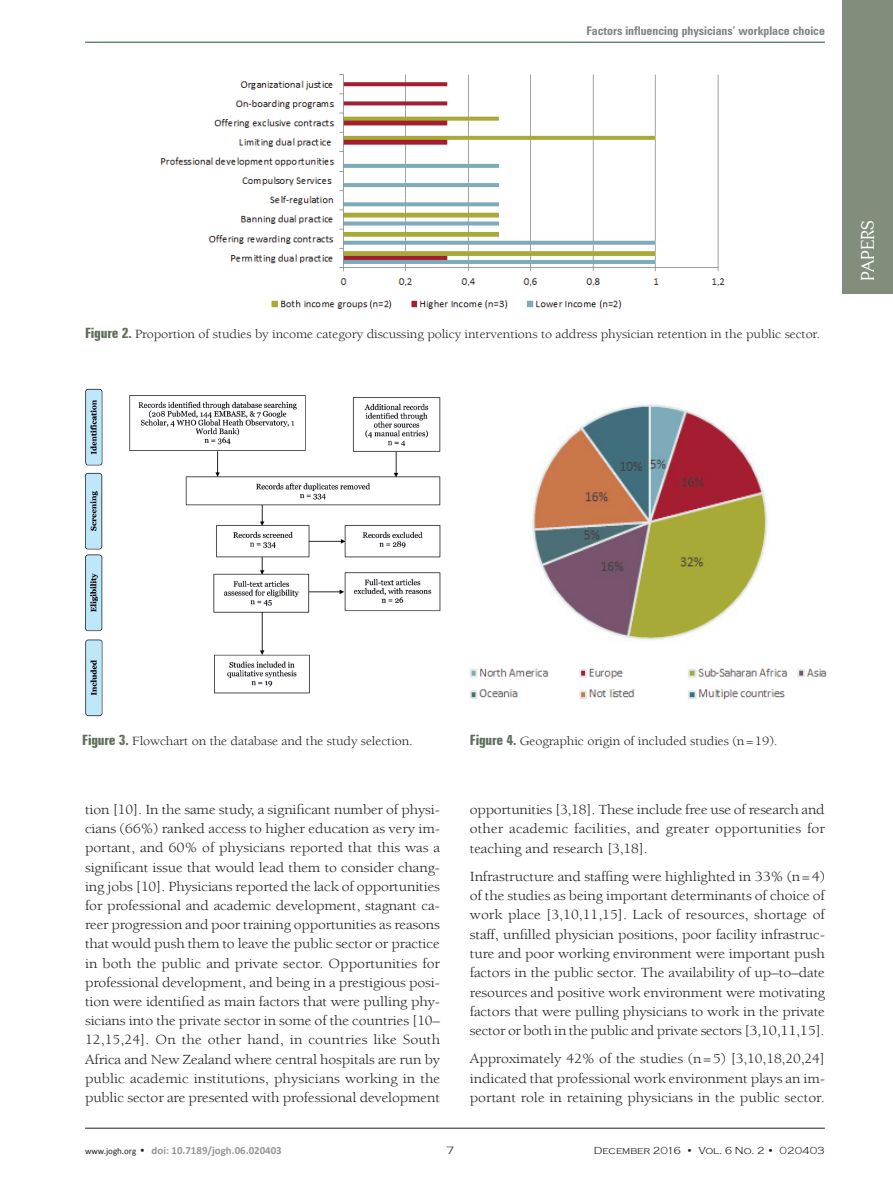
<style>
.page{position:relative;width:893px;height:1191px;background:#fff}
.page>*{position:absolute;margin:0;border:0;box-sizing:border-box;transform-origin:0 0}
.t1{font:18px "Centabel";color:#fff}
.t2{font:14.25px/19.2px "Berkeley Std";letter-spacing:-.01em;color:#231f20;text-align:justify;scale:1.11 1}
.t3{font:12.9px "Berkeley Std";letter-spacing:-.01em;color:#231f20;scale:1.11 1}
.t4{font:700 condensed 12px "Zurich BT";color:#808285}
.t5{font:700 10.95px "Calibri";color:#939598}
.t6{font:300 10.95px "Copperplate Gothic";color:#231f20}
.t7{font:300 10.5px "Copperplate Gothic";color:#231f20}
.s1{font-family:"Zurich BT";font-weight:700;font-stretch:extra-condensed;font-size:14.25px;color:#5f6f5b}
.s2{font-weight:400;font-size:9px;color:#231f20}
.s3{font-family:"Copperplate Gothic";font-weight:300;color:#231f20}
</style>
<div class="page">
<hr style="left:85px;top:1128px;width:740px;height:1px;background:#231f20">
<div style="left:842px;top:0;width:51px;height:293px;background:#838d7c"></div>
<hr style="left:85px;top:42px;width:740px;height:1px;background:#244d32">
<img style="left:160px;top:74px;width:565px;height:235px">
<img style="left:85px;top:388px;width:355px;height:328px">
<img style="left:532px;top:404px;width:236px;height:236px">
<img style="left:470px;top:668px;width:357px;height:32px">
<p class="t4" style="left:587px;top:23px;width:240px">Factors influencing physicians’ workplace choice</p>
<p class="t3" style="left:85px;top:326px;width:664px"><span class="s1">Figure 2.</span> Proportion of studies by income category discussing policy interventions to address physician retention in the public sector.</p>
<p class="t1" style="left:860px;top:281px;width:103px;rotate:-90deg">VIEWPOINTS</p>
<p class="t1" style="left:857px;top:281px;width:63px;rotate:-90deg">PAPERS</p>
<p class="t3" style="left:82px;top:733px;width:299px"><span class="s1">Figure 3.</span> Flowchart on the database and the study selection.</p>
<p class="t2" style="left:85px;top:800px;width:321px">tion [10]. In the same study, a significant number of physi&shy;cians (66%) ranked access to higher education as very im&shy;portant, and 60% of physicians reported that this was a significant issue that would lead them to consider chang&shy;ing jobs [10]. Physicians reported the lack of opportunities for professional and academic development, stagnant ca&shy;reer progression and poor training opportunities as reasons that would push them to leave the public sector or practice in both the public and private sector. Opportunities for professional development, and being in a prestigious posi&shy;tion were identified as main factors that were pulling phy&shy;sicians into the private sector in some of the countries [10– 12,15,24]. On the other hand, in countries like South Africa and New Zealand where central hospitals are run by public academic institutions, physicians working in the public sector are presented with professional development</p>
<p class="t3" style="left:470px;top:733px;width:279px"><span class="s1">Figure 4.</span> Geographic origin of included studies (n=19).</p>
<p class="t2" style="left:470px;top:800px;width:321px">opportunities [3,18]. These include free use of research and other academic facilities, and greater opportunities for teaching and research [3,18].</p>
<p class="t2" style="left:470px;top:866px;width:321px">Infrastructure and staffing were highlighted in 33% (n=4) of the studies as being important determinants of choice of work place [3,10,11,15]. Lack of resources, shortage of staff, unfilled physician positions, poor facility infrastruc&shy;ture and poor working environment were important push factors in the public sector. The availability of up–to–date resources and positive work environment were motivating factors that were pulling physicians to work in the private sector or both in the public and private sectors [3,10,11,15].</p>
<p class="t2" style="left:470px;top:1049px;width:321px">Approximately 42% of the studies (n=5) [3,10,18,20,24] indicated that professional work environment plays an im&shy;portant role in retaining physicians in the public sector.</p>
<p class="t5" style="left:85px;top:1143px;width:198px"><span class="s2">www.jogh.org</span> <span class="s3">•</span> doi: 10.7189/jogh.06.020403</p>
<p class="t6" style="left:447px;top:1144px;width:9px">7</p>
<p class="t7" style="left:594px;top:1144px;width:233px">December 2016 • Vol. 6 No. 2 • 020403</p>
</div>
